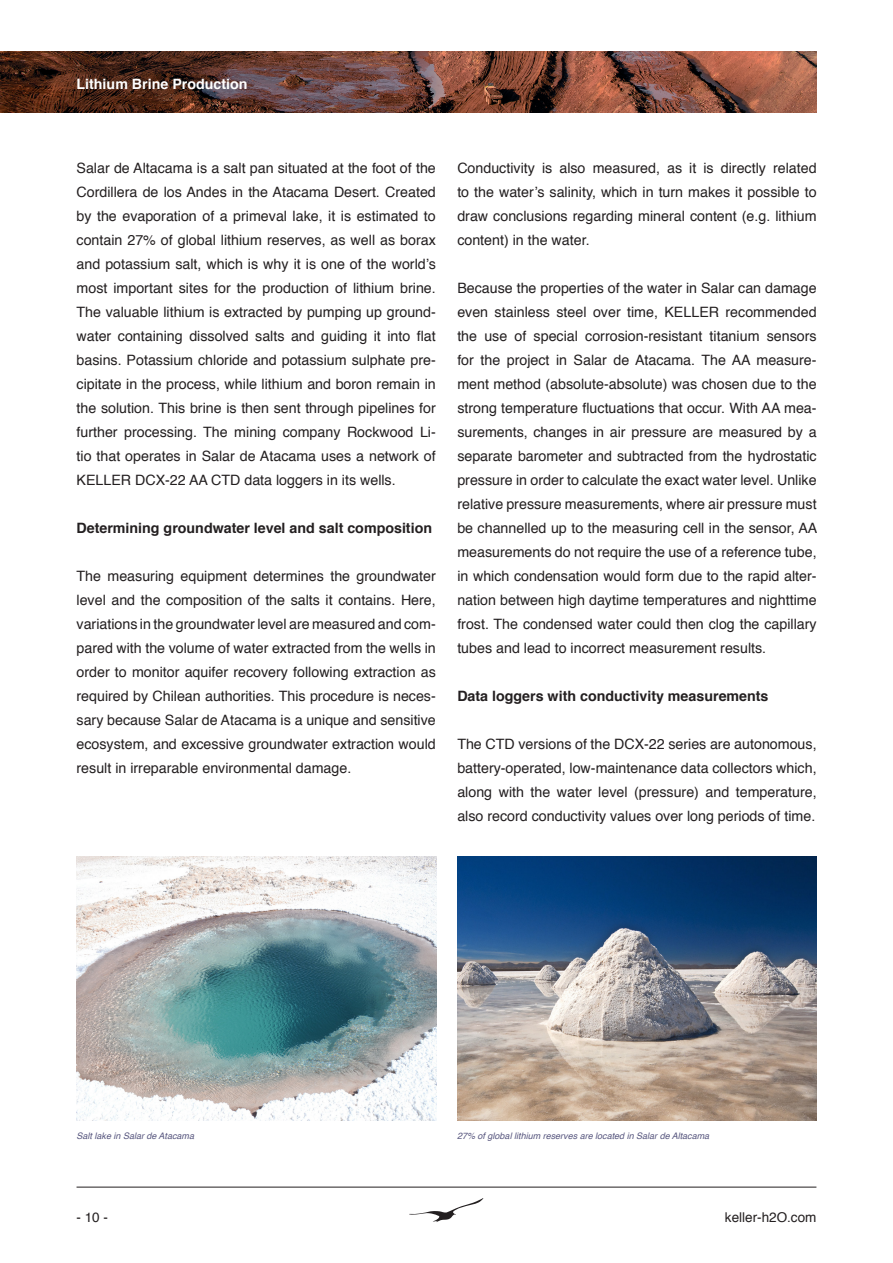
<style>
.page{position:relative;width:893px;height:1263px;background:#fff}
.page>*{position:absolute;margin:0;border:0;box-sizing:border-box;transform-origin:0 0}
.t1{font:14.25px/24px "Helvetica";color:#231f20;text-align:justify}
.t2{font:700 14.25px "Helvetica";color:#231f20}
.t3{font:700 14.25px "Helvetica";color:#fff}
.t4{font:13.5px "Helvetica";color:#231f20}
.t5{font:italic 9px "Helvetica";color:#58577f}
</style>
<div class="page">
<svg style="left:409px;top:1198px;width:74px;height:24px"></svg>
<hr style="left:77px;top:1187px;width:739px;height:1px;background:#231f20">
<img style="left:0;top:52px;width:816px;height:61px">
<img style="left:77px;top:857px;width:360px;height:263px">
<img style="left:457px;top:857px;width:359px;height:263px">
<p class="t3" style="left:77px;top:72px;width:173px">Lithium Brine Production</p>
<p class="t1" style="left:77px;top:156px;width:361px">Salar de Altacama is a salt pan situated at the foot of the Cordillera de los Andes in the Atacama Desert. Created by the evaporation of a primeval lake, it is estimated to contain 27% of global lithium reserves, as well as borax and potassium salt, which is why it is one of the world’s most important sites for the production of lithium brine.<br>The valuable lithium is extracted by pumping up ground&shy;water containing dissolved salts and guiding it into flat basins. Potassium chloride and potassium sulphate pre&shy;cipitate in the process, while lithium and boron remain in the solution. This brine is then sent through pipelines for further processing. The mining company Rockwood Li&shy;tio that operates in Salar de Atacama uses a network of KELLER DCX-22 AA CTD data loggers in its wells.</p>
<p class="t2" style="left:77px;top:516px;width:357px">Determining groundwater level and salt composition</p>
<p class="t1" style="left:77px;top:564px;width:361px">The measuring equipment determines the groundwater level and the composition of the salts it contains. Here, variations in the groundwater level are measured and com&shy;pared with the volume of water extracted from the wells in order to monitor aquifer recovery following extraction as required by Chilean authorities. This procedure is neces&shy;sary because Salar de Atacama is a unique and sensitive ecosystem, and excessive groundwater extraction would result in irreparable environmental damage.</p>
<p class="t1" style="left:457px;top:156px;width:361px">Conductivity is also measured, as it is directly related to the water’s salinity, which in turn makes it possible to draw conclusions regarding mineral content (e.g. lithium content) in the water.</p>
<p class="t1" style="left:457px;top:276px;width:362px">Because the properties of the water in Salar can damage even stainless steel over time, KELLER recommended the use of special corrosion-resistant titanium sensors for the project in Salar de Atacama. The AA measure&shy;ment method (absolute-absolute) was chosen due to the strong temperature fluctuations that occur. With AA mea&shy;surements, changes in air pressure are measured by a separate barometer and subtracted from the hydrostatic pressure in order to calculate the exact water level. Unlike relative pressure measurements, where air pressure must be channelled up to the measuring cell in the sensor, AA measurements do not require the use of a reference tube, in which condensation would form due to the rapid alter&shy;nation between high daytime temperatures and nighttime frost. The condensed water could then clog the capillary tubes and lead to incorrect measurement results.</p>
<p class="t2" style="left:457px;top:684px;width:313px">Data loggers with conductivity measurements</p>
<p class="t1" style="left:457px;top:732px;width:361px">The CTD versions of the DCX-22 series are autonomous, battery-operated, low-maintenance data collectors which, along with the water level (pressure) and temperature, also record conductivity values over long periods of time.</p>
<p class="t5" style="left:77px;top:1129px;width:119px">Salt lake in Salar de Atacama</p>
<p class="t5" style="left:457px;top:1129px;width:254px">27% of global lithium reserves are located in Salar de Altacama</p>
<p class="t4" style="left:77px;top:1206px;width:33px">- 10 -</p>
<p class="t4" style="left:725px;top:1206px;width:93px">keller-h2O.com</p>
</div>
